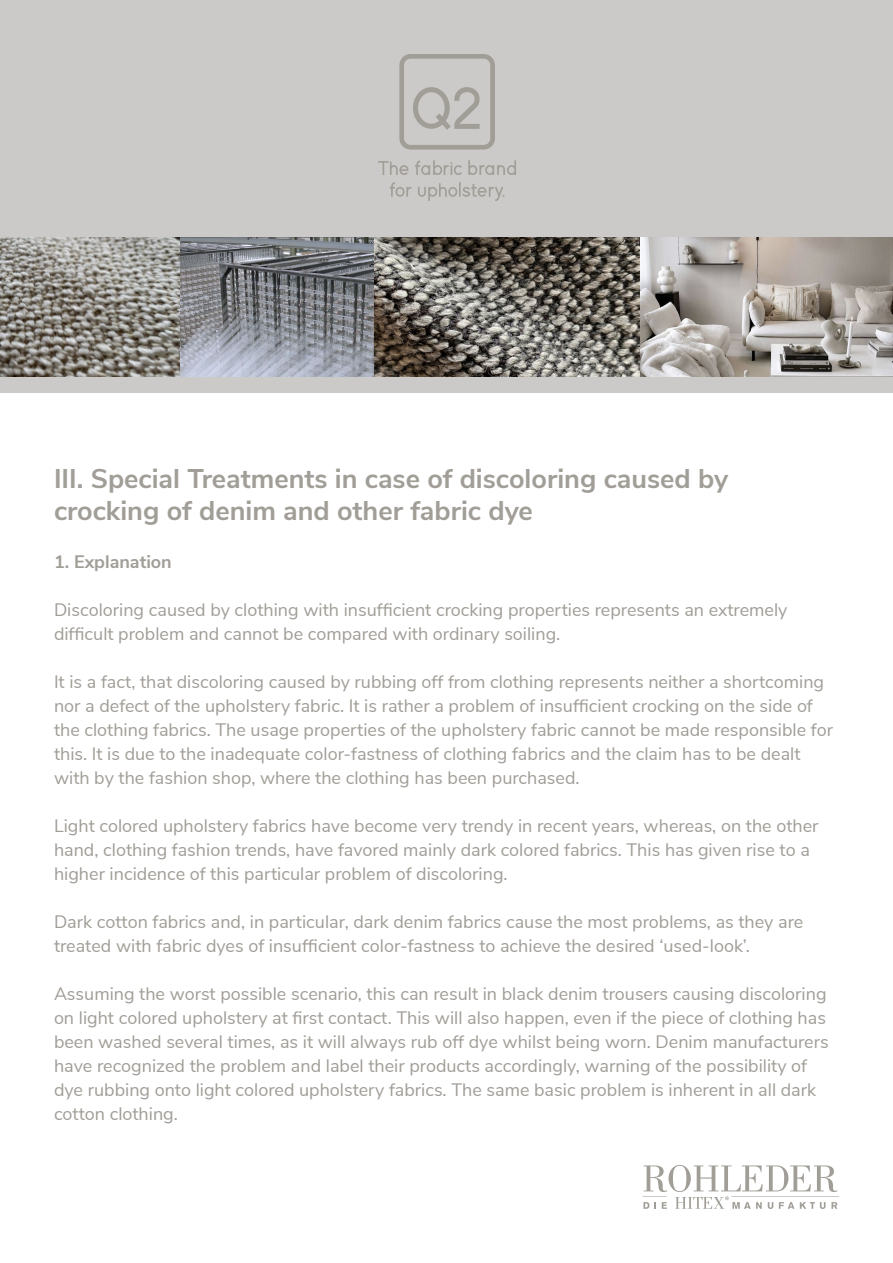
<style>
.page{position:relative;width:893px;height:1263px;background:#fff}
.page>*{position:absolute;margin:0;border:0;box-sizing:border-box;transform-origin:0 0}
.t1{font:700 27px/32.4px "Nunito Sans";color:#a19d97}
.t2{font:18px/24px "Nunito Sans";color:#a19d97}
.t3{font:700 18px "Nunito Sans";color:#a19d97}
</style>
<div class="page">
<div style="left:0;top:0;width:893px;height:392px;background:#cbcac8"></div>
<img style="left:640px;top:237px;width:253px;height:139px">
<svg style="left:374px;top:237px;width:266px;height:139px;background:#6c6760"></svg>
<svg style="left:0;top:237px;width:181px;height:139px;background:#8f8c86"></svg>
<svg style="left:181px;top:237px;width:193px;height:139px;background:#84878e"></svg>
<svg style="left:399px;top:54px;width:96px;height:96px"></svg>
<svg style="left:378px;top:161px;width:30px;height:14px"></svg>
<svg style="left:415px;top:160px;width:47px;height:15px"></svg>
<svg style="left:468px;top:160px;width:48px;height:15px"></svg>
<svg style="left:390px;top:182px;width:21px;height:15px"></svg>
<svg style="left:418px;top:182px;width:86px;height:19px"></svg>
<svg style="left:643px;top:1165px;width:194px;height:44px"></svg>
<hr style="left:731px;top:1196px;width:108px;height:1px;background:#a19d97">
<h1 class="t1" style="left:54px;top:460px;width:676px">III. Special Treatments in case of discoloring caused by crocking of denim and other fabric dye</h1>
<p class="t3" style="left:54px;top:549px;width:119px">1. Explanation</p>
<p class="t2" style="left:54px;top:597px;width:735px">Discoloring caused by clothing with insufficient crocking properties represents an extremely difficult problem and cannot be compared with ordinary soiling.</p>
<p class="t2" style="left:54px;top:669px;width:780px">It is a fact, that discoloring caused by rubbing off from clothing represents neither a shortcoming nor a defect of the upholstery fabric. It is rather a problem of insufficient crocking on the side of the clothing fabrics. The usage properties of the upholstery fabric cannot be made responsible for this. It is due to the inadequate color-fastness of clothing fabrics and the claim has to be dealt with by the fashion shop, where the clothing has been purchased.</p>
<p class="t2" style="left:54px;top:813px;width:766px">Light colored upholstery fabrics have become very trendy in recent years, whereas, on the other hand, clothing fashion trends, have favored mainly dark colored fabrics. This has given rise to a higher incidence of this particular problem of discoloring.</p>
<p class="t2" style="left:54px;top:909px;width:751px">Dark cotton fabrics and, in particular, dark denim fabrics cause the most problems, as they are treated with fabric dyes of insufficient color-fastness to achieve the desired ‘used-look’.</p>
<p class="t2" style="left:54px;top:981px;width:776px">Assuming the worst possible scenario, this can result in black denim trousers causing discoloring on light colored upholstery at first contact. This will also happen, even if the piece of clothing has been washed several times, as it will always rub off dye whilst being worn. Denim manufacturers have recognized the problem and label their products accordingly, warning of the possibility of dye rubbing onto light colored upholstery fabrics. The same basic problem is inherent in all dark cotton clothing.</p>
</div>
